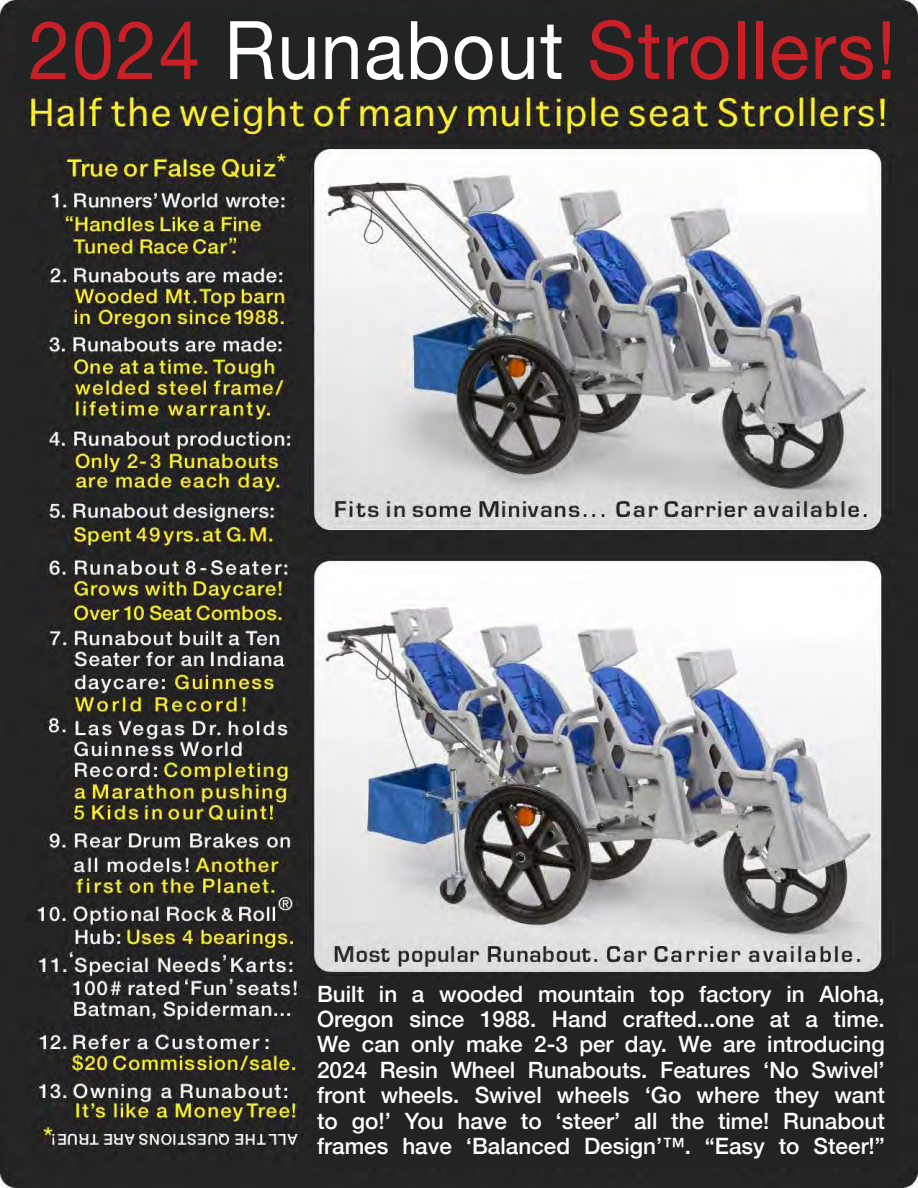
<style>
.page{position:relative;width:918px;height:1188px;background:#fff}
.page>*{position:absolute;margin:0;border:0;box-sizing:border-box;transform-origin:0 0}
.t1{font:81px "Helvetica Neue";letter-spacing:.02em;color:#c82026;scale:.93 1}
.t2{font:500 22.5px/25.5px "Helvetica Neue";color:#fff;text-align:justify}
.t3{font:22.5px "Helvetica Neue";color:#fff}
.s1{color:#fff}
</style>
<div class="page">
<img style="left:0;top:0;width:918px;height:1188px">
<div style="left:313px;top:979px;width:586px;height:189px;background:#222323"></div>
<div style="left:18px;top:10px;width:888px;height:82px;background:#222323"></div>
<h1 class="t1" style="left:29px;top:-8px;width:934px">2024 <span class="s1">Runabout</span> Strollers!</h1>
<p class="t2" style="left:317px;top:979px;width:569px">Built in a wooded mountain top factory in Aloha, Oregon since 1988. Hand crafted...one at a time.<br>We can only make 2-3 per day. We are introducing 2024 Resin Wheel Runabouts. Features ‘No Swivel’ front wheels. Swivel wheels ‘Go where they want to go!’ You have to ‘steer’ all the time! Runabout frames have ‘Balanced Design’™. “Easy to Steer!”</p>
<p class="t3" style="left:323px;top:1054px;width:52px">2024</p>
</div>
